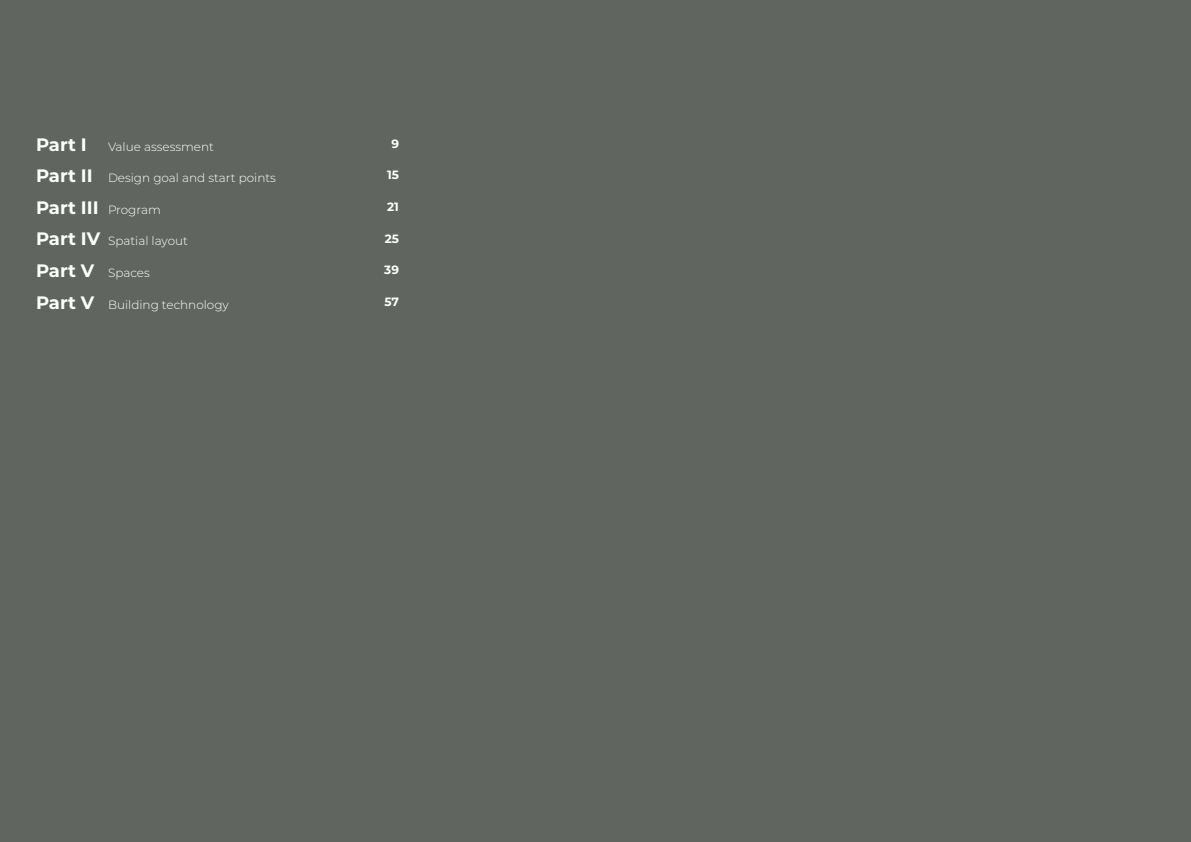
<style>
.page{position:relative;width:1191px;height:842px;background:#60665f}
.page>*{position:absolute;margin:0;border:0;box-sizing:border-box;transform-origin:0 0}
.t1{font:700 18px "Montserrat";color:#fff}
.t2{font:300 12px "Montserrat";color:#fff}
.t3{font:700 12px "Montserrat";color:#fff}
.s1{font-weight:700;font-size:18px}
.s2{font-weight:300;font-size:12px}
</style>
<div class="page">
<p class="t2" style="left:36px;top:138px;width:179px"><span class="s1">Part I</span> Value assessment</p>
<p class="t3" style="left:391px;top:135px;width:9px">9</p>
<p class="t2" style="left:36px;top:170px;width:241px"><span class="s1">Part II</span> Design goal and start points</p>
<h1 class="t1" style="left:36px;top:194px;width:126px">Part III <span class="s2">Program</span></h1>
<p class="t2" style="left:36px;top:233px;width:153px"><span class="s1">Part IV</span> Spatial layout</p>
<p class="t2" style="left:36px;top:265px;width:115px"><span class="s1">Part V</span> Spaces</p>
<p class="t2" style="left:36px;top:296px;width:194px"><span class="s1">Part V</span> Building technology</p>
<p class="t3" style="left:387px;top:166px;width:13px">15</p>
<p class="t3" style="left:387px;top:198px;width:13px">21</p>
<p class="t3" style="left:385px;top:230px;width:16px">25</p>
<p class="t3" style="left:384px;top:261px;width:16px">39</p>
<p class="t3" style="left:384px;top:293px;width:16px">57</p>
</div>
